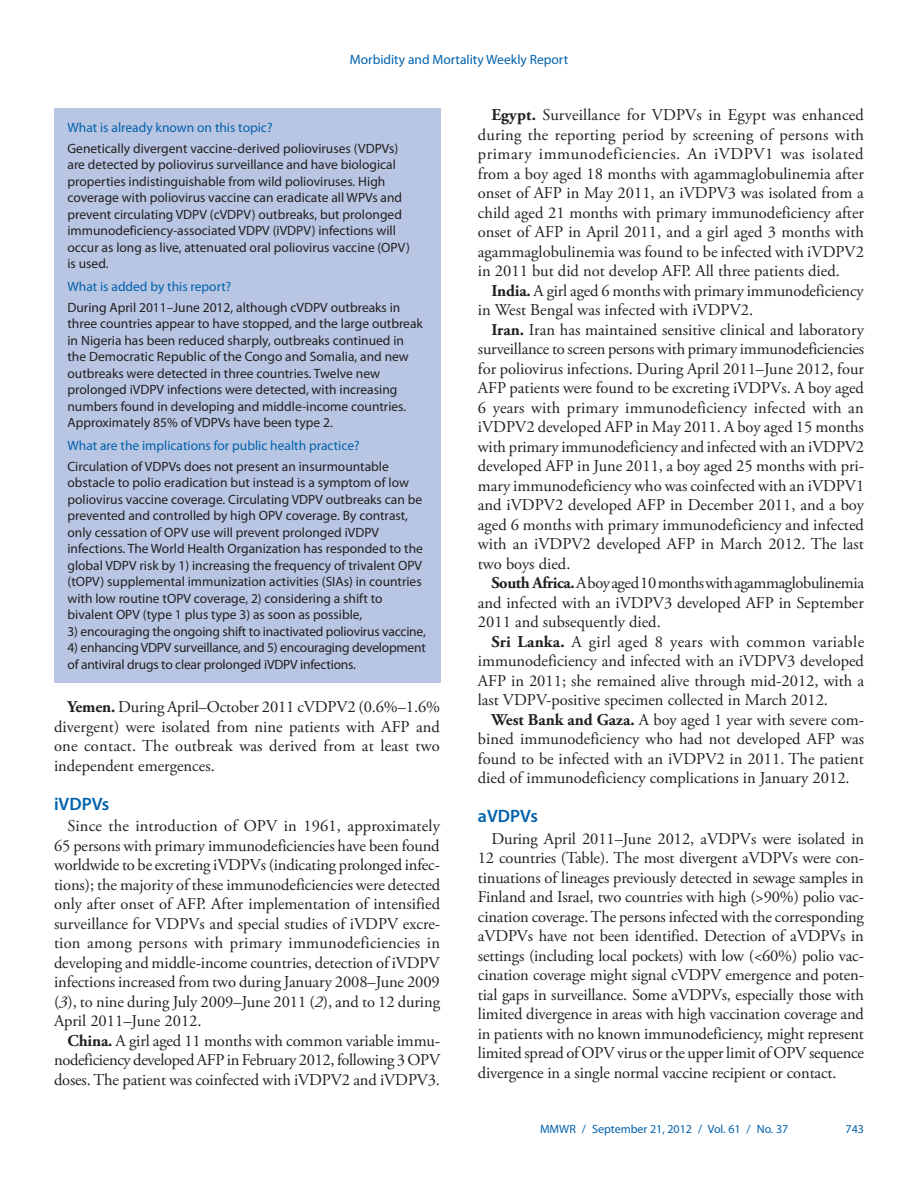
<style>
.page{position:relative;width:918px;height:1188px;background:#fff}
.page>*{position:absolute;margin:0;border:0;box-sizing:border-box;transform-origin:0 0}
.headline2{font:600 18px "Myriad Pro";color:#0161ab}
.body_copy{font:16.5px/19.5px "Adobe Garamond Pro";color:#231f20;text-align:justify}
.fb_answer{font:13.5px/16.5px "Myriad Pro";color:#231f20}
.fb_question{font:13.5px "Myriad Pro";color:#0161ab}
.t1{font:12px "Myriad Pro";color:#0161ab}
.s1{font-weight:700}
.s2{font-style:italic}
</style>
<div class="page">
<div style="left:54px;top:108px;width:386px;height:574px;background:#b8c6e3"></div>
<p class="fb_question" style="left:350px;top:51px;width:220px">Morbidity and Mortality Weekly Report</p>
<p class="fb_question" style="left:68px;top:119px;width:206px">What is already known on this topic?</p>
<p class="fb_answer" style="left:68px;top:140px;width:344px">Genetically divergent vaccine-derived polioviruses (VDPVs) are detected by poliovirus surveillance and have biological properties indistinguishable from wild polioviruses. High coverage with poliovirus vaccine can eradicate all WPVs and prevent circulating VDPV (cVDPV) outbreaks, but prolonged immunodeficiency-associated VDPV (iVDPV) infections will occur as long as live, attenuated oral poliovirus vaccine (OPV) is used.</p>
<p class="fb_question" style="left:68px;top:278px;width:165px">What is added by this report?</p>
<p class="fb_answer" style="left:68px;top:299px;width:357px">During April 2011–June 2012, although cVDPV outbreaks in three countries appear to have stopped, and the large outbreak in Nigeria has been reduced sharply, outbreaks continued in the Democratic Republic of the Congo and Somalia, and new outbreaks were detected in three countries. Twelve new prolonged iVDPV infections were detected, with increasing numbers found in developing and middle-income countries.<br>Approximately 85% of VDPVs have been type 2.</p>
<p class="fb_question" style="left:68px;top:437px;width:294px">What are the implications for public health practice?</p>
<p class="fb_answer" style="left:68px;top:458px;width:357px">Circulation of VDPVs does not present an insurmountable obstacle to polio eradication but instead is a symptom of low poliovirus vaccine coverage. Circulating VDPV outbreaks can be prevented and controlled by high OPV coverage. By contrast, only cessation of OPV use will prevent prolonged iVDPV infections. The World Health Organization has responded to the global VDPV risk by 1) increasing the frequency of trivalent OPV (tOPV) supplemental immunization activities (SIAs) in countries with low routine tOPV coverage, 2) considering a shift to bivalent OPV (type 1 plus type 3) as soon as possible,</p>
<p class="fb_answer" style="left:68px;top:623px;width:360px">3) encouraging the ongoing shift to inactivated poliovirus vaccine,</p>
<p class="fb_answer" style="left:68px;top:639px;width:360px">4) enhancing VDPV surveillance, and 5) encouraging development of antiviral drugs to clear prolonged iVDPV infections.</p>
<p class="body_copy" style="left:54px;top:698px;width:388px;text-indent:13px"><span class="s1">Yemen.</span> During April–October 2011 cVDPV2 (0.6%–1.6% divergent) were isolated from nine patients with AFP and one contact. The outbreak was derived from at least two independent emergences.</p>
<p class="headline2" style="left:54px;top:792px;width:57px">iVDPVs</p>
<p class="body_copy" style="left:54px;top:817px;width:388px;text-indent:13px">Since the introduction of OPV in 1961, approximately 65 persons with primary immunodeficiencies have been found worldwide to be excreting iVDPVs (indicating prolonged infec&shy;tions); the majority of these immunodeficiencies were detected only after onset of AFP. After implementation of intensified surveillance for VDPVs and special studies of iVDPV excre&shy;tion among persons with primary immunodeficiencies in developing and middle-income countries, detection of iVDPV infections increased from two during January 2008–June 2009 (<span class="s2">3</span>), to nine during July 2009–June 2011 (<span class="s2">2</span>), and to 12 during April 2011–June 2012.</p>
<p class="body_copy" style="left:54px;top:1031px;width:388px;text-indent:13px"><span class="s1">China.</span> A girl aged 11 months with common variable immu&shy;nodeficiency developed AFP in February 2012, following 3 OPV doses. The patient was coinfected with iVDPV2 and iVDPV3.</p>
<p class="body_copy" style="left:478px;top:106px;width:388px;text-indent:13px"><span class="s1">Egypt.</span> Surveillance for VDPVs in Egypt was enhanced during the reporting period by screening of persons with primary immunodeficiencies. An iVDPV1 was isolated from a boy aged 18 months with agammaglobulinemia after onset of AFP in May 2011, an iVDPV3 was isolated from a child aged 21 months with primary immunodeficiency after onset of AFP in April 2011, and a girl aged 3 months with agammaglobulinemia was found to be infected with iVDPV2 in 2011 but did not develop AFP. All three patients died.</p>
<p class="body_copy" style="left:478px;top:281px;width:387px;text-indent:13px"><span class="s1">India.</span> A girl aged 6 months with primary immunodeficiency in West Bengal was infected with iVDPV2.</p>
<p class="body_copy" style="left:478px;top:320px;width:388px;text-indent:13px"><span class="s1">Iran.</span> Iran has maintained sensitive clinical and laboratory surveillance to screen persons with primary immunodeficiencies for poliovirus infections. During April 2011–June 2012, four AFP patients were found to be excreting iVDPVs. A boy aged 6 years with primary immunodeficiency infected with an iVDPV2 developed AFP in May 2011. A boy aged 15 months with primary immunodeficiency and infected with an iVDPV2 developed AFP in June 2011, a boy aged 25 months with pri&shy;mary immunodeficiency who was coinfected with an iVDPV1 and iVDPV2 developed AFP in December 2011, and a boy aged 6 months with primary immunodeficiency and infected with an iVDPV2 developed AFP in March 2012. The last two boys died.</p>
<p class="body_copy" style="left:478px;top:574px;width:388px;text-indent:13px"><span class="s1">South Africa.</span> A boy aged 10 months with agammaglobulinemia and infected with an iVDPV3 developed AFP in September 2011 and subsequently died.</p>
<p class="body_copy" style="left:478px;top:632px;width:388px;text-indent:13px"><span class="s1">Sri Lanka.</span> A girl aged 8 years with common variable immunodeficiency and infected with an iVDPV3 developed AFP in 2011; she remained alive through mid-2012, with a last VDPV-positive specimen collected in March 2012.</p>
<p class="body_copy" style="left:478px;top:710px;width:388px;text-indent:13px"><span class="s1">West Bank and Gaza.</span> A boy aged 1 year with severe com&shy;bined immunodeficiency who had not developed AFP was found to be infected with an iVDPV2 in 2011. The patient died of immunodeficiency complications in January 2012.</p>
<p class="headline2" style="left:478px;top:804px;width:61px">aVDPVs</p>
<p class="body_copy" style="left:478px;top:829px;width:388px;text-indent:13px">During April 2011–June 2012, aVDPVs were isolated in 12 countries (Table). The most divergent aVDPVs were con&shy;tinuations of lineages previously detected in sewage samples in Finland and Israel, two countries with high (&gt;90%) polio vac&shy;cination coverage. The persons infected with the corresponding aVDPVs have not been identified. Detection of aVDPVs in settings (including local pockets) with low (&lt;60%) polio vac&shy;cination coverage might signal cVDPV emergence and poten&shy;tial gaps in surveillance. Some aVDPVs, especially those with limited divergence in areas with high vaccination coverage and in patients with no known immunodeficiency, might represent limited spread of OPV virus or the upper limit of OPV sequence divergence in a single normal vaccine recipient or contact.</p>
<p class="t1" style="left:540px;top:1121px;width:250px">MMWR / September 21, 2012 / Vol. 61 / No. 37</p>
<p class="t1" style="left:846px;top:1121px;width:20px">743</p>
</div>
